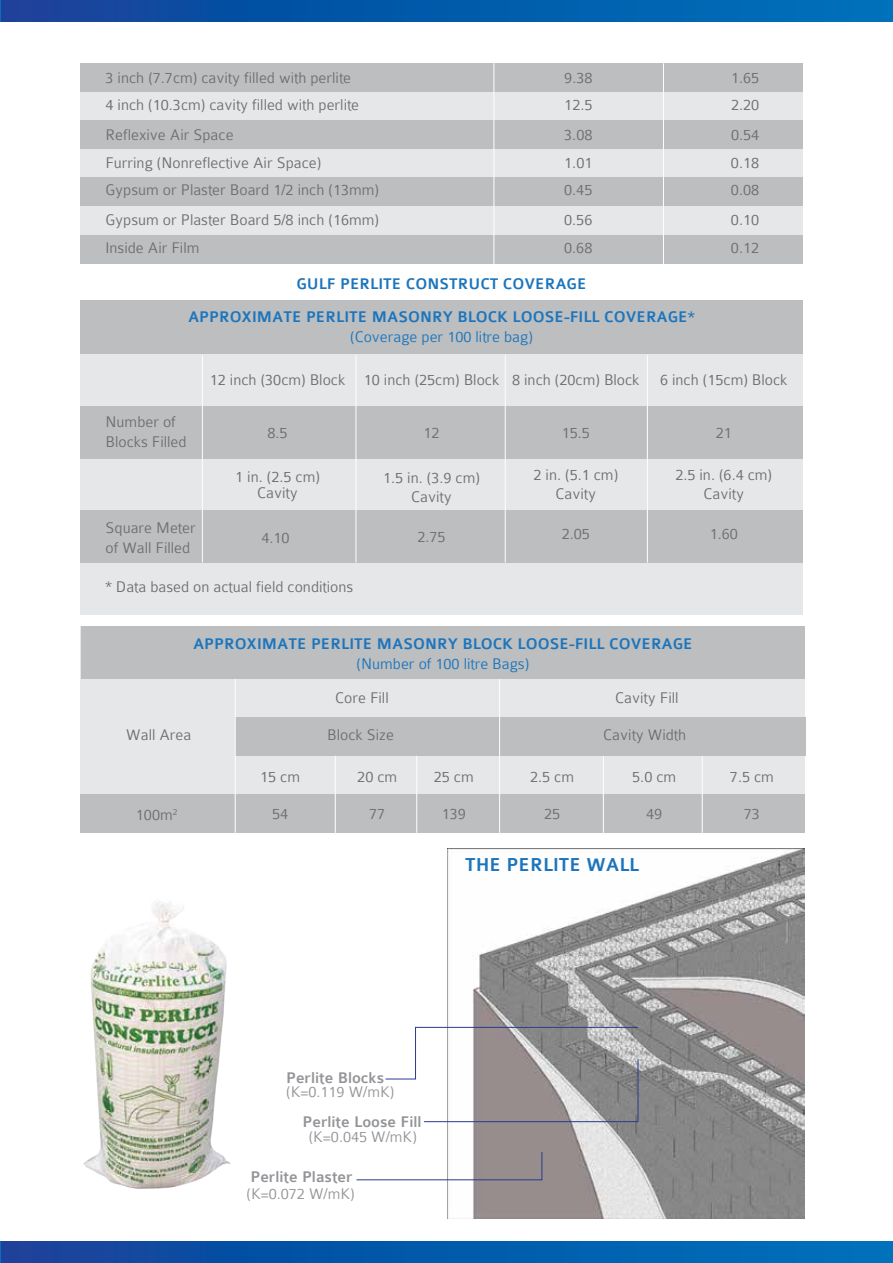
<style>
.page{position:relative;width:893px;height:1263px;background:#fff}
.page>*{position:absolute;margin:0;border:0;box-sizing:border-box;transform-origin:0 0}
.t1{font:500 19.95px "Colaborate";color:#1c75bc}
.t2{font:300 16.5px/19.8px "Colaborate";color:#6d6e71;text-align:center}
.t3{font:500 16.5px/33.8px "Colaborate";color:#1c75bc;text-align:center}
.t4{font:300 16.5px "Colaborate";color:#1c75bc}
.t5{font:500 16.5px "Colaborate";color:#939598}
.t6{font:300 16.5px "Colaborate";color:#939598}
</style>
<div class="page">
<div style="left:80px;top:340px;width:723px;height:274px;background:#e6e7e8"></div>
<div style="left:80px;top:301px;width:723px;height:53px;background:#bcbec0"></div>
<div style="left:80px;top:406px;width:723px;height:52px;background:#bcbec0"></div>
<div style="left:80px;top:627px;width:725px;height:206px;background:#e6e7e8"></div>
<div style="left:81px;top:627px;width:724px;height:52px;background:#bcbec0"></div>
<div style="left:235px;top:717px;width:570px;height:39px;background:#bcbec0"></div>
<div style="left:80px;top:794px;width:725px;height:39px;background:#bcbec0"></div>
<div style="left:80px;top:510px;width:723px;height:52px;background:#bcbec0"></div>
<hr style="left:202px;top:355px;width:1px;height:207px;background:#fff">
<hr style="left:356px;top:355px;width:1px;height:207px;background:#fff">
<hr style="left:505px;top:355px;width:1px;height:207px;background:#fff">
<hr style="left:647px;top:355px;width:1px;height:207px;background:#fff">
<hr style="left:335px;top:756px;width:1px;height:77px;background:#fff">
<hr style="left:416px;top:756px;width:1px;height:77px;background:#fff">
<hr style="left:499px;top:679px;width:1px;height:154px;background:#fff">
<hr style="left:235px;top:679px;width:1px;height:154px;background:#fff">
<hr style="left:603px;top:756px;width:1px;height:77px;background:#fff">
<hr style="left:702px;top:756px;width:1px;height:77px;background:#fff">
<div style="left:80px;top:63px;width:723px;height:201px;background:#e6e7e8"></div>
<div style="left:80px;top:63px;width:723px;height:29px;background:#bcbec0"></div>
<div style="left:80px;top:120px;width:723px;height:28px;background:#bcbec0"></div>
<div style="left:80px;top:177px;width:723px;height:28px;background:#bcbec0"></div>
<div style="left:80px;top:236px;width:723px;height:28px;background:#bcbec0"></div>
<hr style="left:494px;top:63px;width:1px;height:202px;background:#fff">
<hr style="left:663px;top:63px;width:1px;height:202px;background:#fff">
<img style="left:448px;top:848px;width:357px;height:370px">
<img style="left:83px;top:901px;width:148px;height:288px">
<svg style="left:385px;top:1026px;width:254px;height:96px"></svg>
<svg style="left:356px;top:1151px;width:187px;height:29px"></svg>
<div style="left:0;top:1241px;width:893px;height:22px;background:linear-gradient(to right,#12419a,#0072bb)"></div>
<div style="left:0;top:0;width:893px;height:21px;background:linear-gradient(to right,#12419a,#0072bb)"></div>
<svg style="left:0;top:0;width:1px;height:21px"></svg>
<svg style="left:0;top:1241px;width:1px;height:22px"></svg>
<p class="t2" style="left:106px;top:68px;width:247px">3 inch (7.7cm) cavity filled with perlite</p>
<p class="t2" style="left:564px;top:68px;width:30px">9.38</p>
<p class="t2" style="left:731px;top:68px;width:30px">1.65</p>
<p class="t2" style="left:105px;top:95px;width:255px">4 inch (10.3cm) cavity filled with perlite</p>
<p class="t2" style="left:564px;top:95px;width:30px">12.5</p>
<p class="t2" style="left:731px;top:95px;width:30px">2.20</p>
<p class="t2" style="left:105px;top:125px;width:130px">Reflexive Air Space</p>
<p class="t2" style="left:564px;top:125px;width:30px">3.08</p>
<p class="t2" style="left:731px;top:125px;width:30px">0.54</p>
<p class="t2" style="left:105px;top:153px;width:217px">Furring (Nonreflective Air Space)</p>
<p class="t2" style="left:564px;top:153px;width:30px">1.01</p>
<p class="t2" style="left:731px;top:153px;width:30px">0.18</p>
<p class="t2" style="left:105px;top:180px;width:275px">Gypsum or Plaster Board 1/2 inch (13mm)</p>
<p class="t2" style="left:564px;top:180px;width:30px">0.45</p>
<p class="t2" style="left:731px;top:180px;width:30px">0.08</p>
<p class="t2" style="left:105px;top:210px;width:275px">Gypsum or Plaster Board 5/8 inch (16mm)</p>
<p class="t2" style="left:564px;top:210px;width:30px">0.56</p>
<p class="t2" style="left:731px;top:210px;width:30px">0.10</p>
<p class="t2" style="left:105px;top:237px;width:95px">Inside Air Film</p>
<p class="t2" style="left:564px;top:237px;width:30px">0.68</p>
<p class="t2" style="left:731px;top:237px;width:30px">0.12</p>
<p class="t3" style="left:188px;top:267px;width:508px">GULF PERLITE CONSTRUCT COVERAGE<br>APPROXIMATE PERLITE MASONRY BLOCK LOOSE-FILL COVERAGE*</p>
<p class="t4" style="left:350px;top:328px;width:184px">(Coverage per 100 litre bag)</p>
<p class="t2" style="left:210px;top:370px;width:137px">12 inch (30cm) Block</p>
<p class="t2" style="left:364px;top:370px;width:137px">10 inch (25cm) Block</p>
<p class="t2" style="left:512px;top:370px;width:129px">8 inch (20cm) Block</p>
<p class="t2" style="left:660px;top:370px;width:129px">6 inch (15cm) Block</p>
<p class="t2" style="left:106px;top:412px;width:83px;text-align:left">Number of<br>Blocks Filled</p>
<p class="t2" style="left:267px;top:423px;width:22px">8.5</p>
<p class="t2" style="left:235px;top:468px;width:86px;line-height:16.5px">1 in. (2.5 cm)<br>Cavity</p>
<p class="t2" style="left:261px;top:527px;width:30px">4.10</p>
<p class="t2" style="left:106px;top:518px;width:92px;text-align:left">Square Meter of Wall Filled</p>
<p class="t2" style="left:106px;top:577px;width:249px">* Data based on actual field conditions</p>
<p class="t2" style="left:423px;top:423px;width:18px">12</p>
<p class="t2" style="left:383px;top:467px;width:98px">1.5 in. (3.9 cm)<br>Cavity</p>
<p class="t2" style="left:417px;top:527px;width:30px">2.75</p>
<p class="t2" style="left:562px;top:423px;width:30px">15.5</p>
<p class="t2" style="left:533px;top:464px;width:86px">2 in. (5.1 cm)<br>Cavity</p>
<p class="t2" style="left:562px;top:524px;width:30px">2.05</p>
<p class="t2" style="left:716px;top:423px;width:18px">21</p>
<p class="t2" style="left:675px;top:464px;width:98px">2.5 in. (6.4 cm)<br>Cavity</p>
<p class="t2" style="left:710px;top:524px;width:30px">1.60</p>
<p class="t3" style="left:193px;top:627px;width:501px">APPROXIMATE PERLITE MASONRY BLOCK LOOSE-FILL COVERAGE</p>
<p class="t4" style="left:357px;top:655px;width:174px">(Number of 100 litre Bags)</p>
<p class="t2" style="left:335px;top:688px;width:55px">Core Fill</p>
<p class="t2" style="left:615px;top:688px;width:65px">Cavity Fill</p>
<p class="t2" style="left:327px;top:725px;width:68px">Block Size</p>
<p class="t2" style="left:260px;top:767px;width:41px">15 cm</p>
<p class="t2" style="left:272px;top:804px;width:18px">54</p>
<p class="t2" style="left:603px;top:725px;width:84px">Cavity Width</p>
<p class="t2" style="left:126px;top:725px;width:67px">Wall Area</p>
<p class="t2" style="left:357px;top:767px;width:41px">20 cm</p>
<p class="t2" style="left:369px;top:804px;width:18px">77</p>
<p class="t2" style="left:434px;top:767px;width:41px">25 cm</p>
<p class="t2" style="left:442px;top:804px;width:26px">139</p>
<p class="t2" style="left:530px;top:767px;width:46px">2.5 cm</p>
<p class="t2" style="left:544px;top:804px;width:18px">25</p>
<p class="t2" style="left:632px;top:767px;width:46px">5.0 cm</p>
<p class="t2" style="left:646px;top:804px;width:18px">49</p>
<p class="t2" style="left:136px;top:805px;width:43px">100m<sup>2</sup></p>
<p class="t1" style="left:465px;top:855px;width:175px">THE PERLITE WALL</p>
<p class="t2" style="left:730px;top:767px;width:46px">7.5 cm</p>
<p class="t2" style="left:744px;top:804px;width:18px">73</p>
<p class="t5" style="left:286px;top:1069px;width:99px">Perlite Blocks</p>
<p class="t6" style="left:286px;top:1083px;width:110px">(K=0.119 W/mK)</p>
<p class="t6" style="left:309px;top:1128px;width:110px">(K=0.045 W/mK)</p>
<p class="t5" style="left:303px;top:1113px;width:120px">Perlite Loose Fill</p>
<p class="t5" style="left:250px;top:1168px;width:104px">Perlite Plaster</p>
<p class="t6" style="left:246px;top:1185px;width:110px">(K=0.072 W/mK)</p>
</div>
